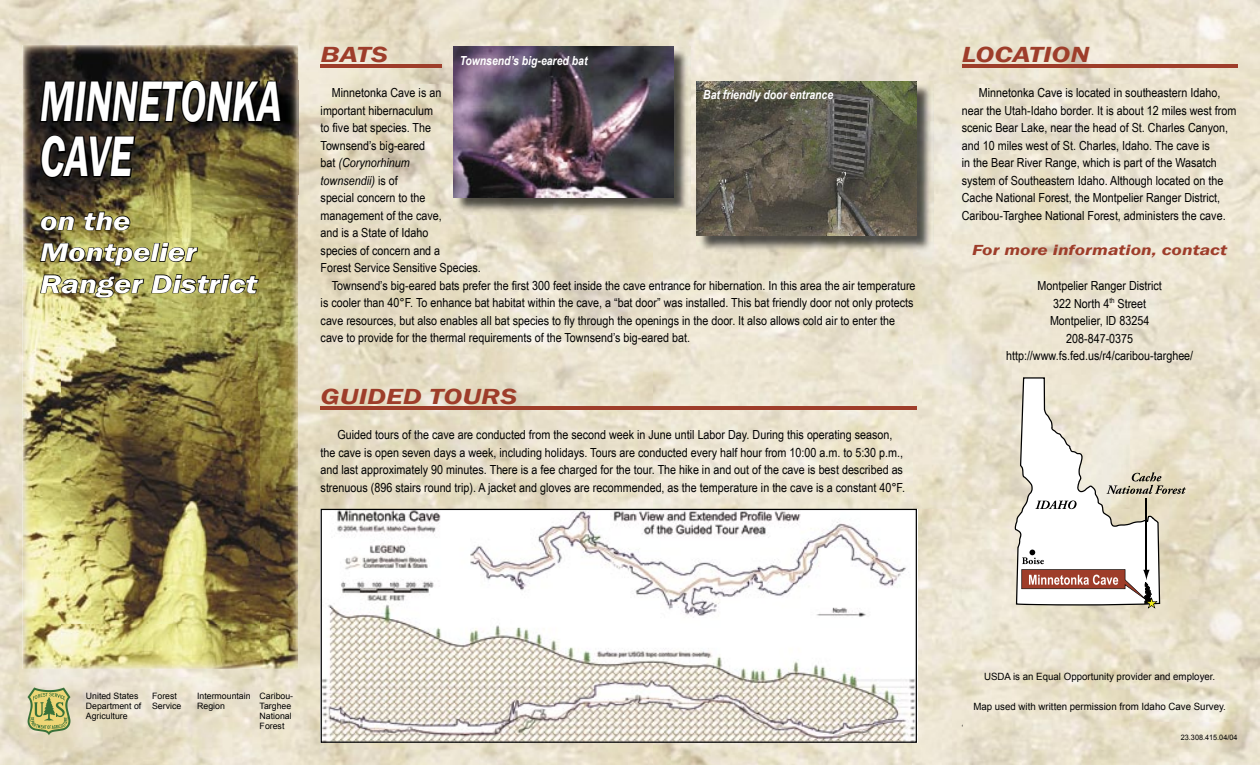
<style>
.page{position:relative;width:1260px;height:765px;background:#fff}
.page>*{position:absolute;margin:0;border:0;box-sizing:border-box;transform-origin:0 0}
.t1{font:italic 600 58.75px/55px "Franklin Gothic";color:#fff;scale:.68 1}
.t2{font:italic 600 26.25px/31.5px "Franklin Gothic";color:#fff;scale:1.25 1}
.t3{font:italic 600 22.5px "Franklin Gothic";color:#9e3d2a;scale:1.3 1}
.t4{font:italic 600 15px "Franklin Gothic";color:#9e3d2a;scale:1.3 1}
.t5{font:12.5px/17.5px "Arial Narrow";color:#000;text-align:center;scale:1.05 1}
.t6{font:italic 700 12.5px "Arial Narrow";color:#fff}
.t7{font:italic 12.5px "Arial Narrow";color:#000;scale:1.05 1}
.t8{font:10px "Arial";color:#000}
.t9{font:8.75px/10px "Arial";color:#000}
.t10{font:7.5px "Arial";color:#000}
.s1{font-style:normal}
</style>
<div class="page">
<img style="left:0;top:0;width:1129px;height:85px">
<img style="left:261px;top:85px;width:217px;height:680px">
<img style="left:652px;top:85px;width:86px;height:680px">
<img style="left:22px;top:45px;width:276px;height:44px">
<img style="left:22px;top:89px;width:40px;height:580px">
<img style="left:62px;top:195px;width:236px;height:474px">
<img style="left:697px;top:82px;width:237px;height:170px">
<img style="left:696px;top:81px;width:221px;height:154px">
<hr style="left:321px;top:64px;width:121px;height:4px;background:#9e3d2a">
<hr style="left:321px;top:406px;width:596px;height:4px;background:#9e3d2a">
<hr style="left:962px;top:64px;width:276px;height:4px;background:#9e3d2a">
<img style="left:454px;top:47px;width:237px;height:167px">
<img style="left:453px;top:46px;width:220px;height:151px">
<img style="left:41px;top:80px;width:258px;height:115px">
<svg style="left:38px;top:64px;width:245px;height:61px;background:#1d1914"></svg>
<svg style="left:39px;top:134px;width:98px;height:46px;background:#1c1814"></svg>
<svg style="left:28px;top:688px;width:42px;height:47px;background:#aeb46e"></svg>
<svg style="left:40px;top:215px;width:35px;height:16px"></svg>
<svg style="left:83px;top:211px;width:48px;height:20px"></svg>
<svg style="left:39px;top:240px;width:160px;height:27px;background:#827d45"></svg>
<svg style="left:39px;top:273px;width:221px;height:26px;background:#89844a"></svg>
<svg style="left:1015px;top:377px;width:171px;height:232px"></svg>
<svg style="left:321px;top:509px;width:596px;height:234px"></svg>
<h1 class="t1" style="left:40px;top:74px;width:357px">MINNETONKA<br>CAVE</h1>
<h2 class="t2" style="left:40px;top:205px;width:175px">on the<br>Montpelier<br>Ranger District</h2>
<h3 class="t3" style="left:321px;top:40px;width:53px">BATS</h3>
<p class="t5" style="left:332px;top:83px;width:106px">Minnetonka Cave is an</p>
<p class="t5" style="left:321px;top:101px;width:109px">important hibernaculum</p>
<p class="t5" style="left:321px;top:118px;width:107px">to five bat species. The</p>
<p class="t5" style="left:321px;top:136px;width:101px">Townsend’s big-eared</p>
<p class="t7" style="left:321px;top:154px;width:86px"><span class="s1">bat</span> (Corynorhinum</p>
<p class="t7" style="left:321px;top:171px;width:75px">townsendii) <span class="s1">is of</span></p>
<p class="t5" style="left:321px;top:188px;width:101px">special concern to the</p>
<p class="t5" style="left:321px;top:206px;width:117px">management of the cave,</p>
<p class="t5" style="left:321px;top:223px;width:104px">and is a State of Idaho</p>
<p class="t5" style="left:321px;top:241px;width:115px">species of concern and a</p>
<p class="t5" style="left:321px;top:258px;width:154px">Forest Service Sensitive Species.</p>
<p class="t5" style="left:332px;top:276px;width:557px">Townsend’s big-eared bats prefer the first 300 feet inside the cave entrance for hibernation. In this area the air temperature</p>
<p class="t5" style="left:321px;top:293px;width:566px">is cooler than 40°F. To enhance bat habitat within the cave, a “bat door” was installed. This bat friendly door not only protects</p>
<p class="t5" style="left:321px;top:311px;width:549px">cave resources, but also enables all bat species to fly through the openings in the door. It also allows cold air to enter the</p>
<p class="t5" style="left:321px;top:328px;width:353px">cave to provide for the thermal requirements of the Townsend’s big-eared bat.</p>
<p class="t6" style="left:460px;top:51px;width:129px">Townsend’s big-eared bat</p>
<p class="t6" style="left:703px;top:85px;width:132px">Bat friendly door entrance</p>
<h3 class="t3" style="left:321px;top:382px;width:153px">GUIDED TOURS</h3>
<p class="t5" style="left:321px;top:425px;width:558px">Guided tours of the cave are conducted from the second week in June until Labor Day. During this operating season,<br>the cave is open seven days a week, including holidays. Tours are conducted every half hour from 10:00 a.m. to 5:30 p.m., and last approximately 90 minutes. There is a fee charged for the tour. The hike in and out of the cave is best described as strenuous (896 stairs round trip). A jacket and gloves are recommended, as the temperature in the cave is a constant 40°F.</p>
<h3 class="t3" style="left:962px;top:40px;width:100px">LOCATION</h3>
<p class="t5" style="left:962px;top:83px;width:263px;text-align:left;text-indent:17px">Minnetonka Cave is located in southeastern Idaho, near the Utah-Idaho border. It is about 12 miles west from scenic Bear Lake, near the head of St. Charles Canyon, and 10 miles west of St. Charles, Idaho. The cave is<br>in the Bear River Range, which is part of the Wasatch system of Southeastern Idaho. Although located on the Cache National Forest, the Montpelier Ranger District, Caribou-Targhee National Forest, administers the cave.</p>
<p class="t4" style="left:972px;top:240px;width:198px">For more information, contact</p>
<p class="t5" style="left:1006px;top:276px;width:180px">Montpelier Ranger District<br>322 North 4<sup>th</sup> Street<br>Montpelier, ID 83254<br>208-847-0375 http://www.fs.fed.us/r4/caribou-targhee/</p>
<p class="t9" style="left:86px;top:691px;width:54px">United States</p>
<p class="t9" style="left:152px;top:691px;width:26px">Forest</p>
<p class="t9" style="left:197px;top:691px;width:98px">Intermountain Caribou-</p>
<p class="t9" style="left:86px;top:701px;width:97px">Department of Service</p>
<p class="t9" style="left:197px;top:701px;width:29px">Region</p>
<p class="t9" style="left:260px;top:701px;width:33px">Targhee</p>
<p class="t9" style="left:86px;top:711px;width:43px">Agriculture</p>
<p class="t9" style="left:260px;top:711px;width:34px">National<br>Forest</p>
<p class="t10" style="left:962px;top:723px;width:3px">‘</p>
<p class="t8" style="left:984px;top:670px;width:233px">USDA is an Equal Opportunity provider and employer.</p>
<p class="t8" style="left:973px;top:700px;width:254px">Map used with written permission from Idaho Cave Survey.</p>
<p class="t10" style="left:1181px;top:733px;width:58px">23.308.415.04/04</p>
</div>
